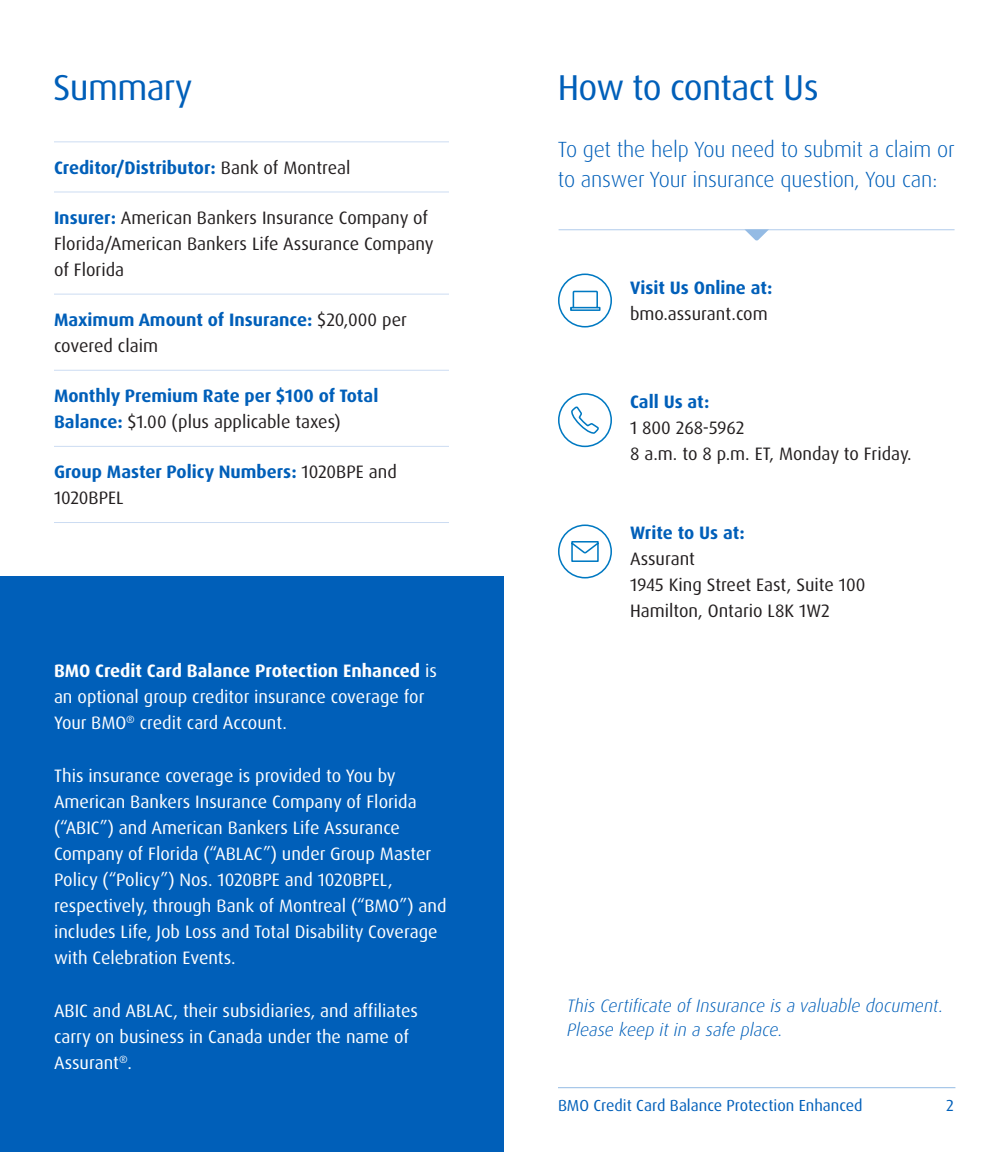
<style>
.page{position:relative;width:1008px;height:1152px;background:#fff}
.page>*{position:absolute;margin:0;border:0;box-sizing:border-box;transform-origin:0 0}
.t1{font:36px "Dax Pro";letter-spacing:-.02em;color:#005fb9}
.t2{font:300 22px/30px "Dax Pro";letter-spacing:-.01em;color:#005fb9}
.t3{font:18px/26px "Dax Pro";color:#fff}
.t4{font:700 18px/26px "Dax Pro";color:#005fb9}
.t5{font:18px/26px "Dax Pro";color:#231f20}
.t6{font:italic 300 18px/24px "Dax Pro";color:#005fb9}
.t7{font:16px "Dax Pro";color:#005fb9}
.s1{font-weight:400;color:#231f20}
.s2{font-weight:700;color:#005fb9}
.s3{font-weight:700}
</style>
<div class="page">
<div style="left:0;top:576px;width:504px;height:576px;background:#005fb9"></div>
<hr style="left:558px;top:1087px;width:397px;height:1px;background:#94bbe4">
<svg style="left:54px;top:142px;width:395px;height:228px"></svg>
<hr style="left:54px;top:191px;width:395px;height:1px;background:#ccdcf2">
<hr style="left:54px;top:370px;width:395px;height:1px;background:#ccdcf2">
<hr style="left:54px;top:446px;width:395px;height:1px;background:#ccdcf2">
<hr style="left:54px;top:294px;width:395px;height:1px;background:#ccdcf2">
<hr style="left:54px;top:522px;width:395px;height:1px;background:#ccdcf2">
<hr style="left:54px;top:141px;width:395px;height:1px;background:#ccdcf2">
<svg style="left:558px;top:393px;width:54px;height:54px"></svg>
<svg style="left:558px;top:274px;width:54px;height:54px"></svg>
<hr style="left:559px;top:229px;width:396px;height:1px;background:#b0cbeb">
<svg style="left:744px;top:229px;width:25px;height:11px"></svg>
<svg style="left:558px;top:525px;width:54px;height:53px"></svg>
<h1 class="t1" style="left:53px;top:65px;width:141px">Summary</h1>
<p class="t4" style="left:54px;top:155px;width:298px">Creditor/Distributor: <span class="s1">Bank of Montreal</span></p>
<p class="t5" style="left:54px;top:205px;width:381px"><span class="s2">Insurer:</span> American Bankers Insurance Company of<br>Florida/American Bankers Life Assurance Company of Florida</p>
<p class="t4" style="left:54px;top:307px;width:354px">Maximum Amount of Insurance: <span class="s1">$20,000 per covered claim</span></p>
<p class="t4" style="left:54px;top:383px;width:326px">Monthly Premium Rate per $100 of Total<br>Balance: <span class="s1">$1.00 (plus applicable taxes)</span></p>
<p class="t4" style="left:54px;top:459px;width:344px">Group Master Policy Numbers: <span class="s1">1020BPE and<br>1020BPEL</span></p>
<p class="t3" style="left:54px;top:658px;width:385px"><span class="s3">BMO Credit Card Balance Protection Enhanced</span> is an optional group creditor insurance coverage for<br>Your BMO<sup>®</sup> credit card Account.</p>
<p class="t3" style="left:54px;top:763px;width:394px">This insurance coverage is provided to You by American Bankers Insurance Company of Florida (“ABIC”) and American Bankers Life Assurance Company of Florida (“ABLAC”) under Group Master Policy (“Policy”) Nos. 1020BPE and 1020BPEL, respectively, through Bank of Montreal (“BMO”) and includes Life, Job Loss and Total Disability Coverage with Celebration Events.</p>
<p class="t3" style="left:54px;top:998px;width:366px">ABIC and ABLAC, their subsidiaries, and affiliates carry on business in Canada under the name of<br>Assurant<sup>®</sup>.</p>
<h1 class="t1" style="left:558px;top:65px;width:262px">How to contact Us</h1>
<p class="t2" style="left:558px;top:135px;width:398px">To get the help You need to submit a claim or to answer Your insurance question, You can:</p>
<p class="t4" style="left:630px;top:275px;width:144px">Visit Us Online at:</p>
<p class="t5" style="left:630px;top:301px;width:139px">bmo.assurant.com</p>
<p class="t5" style="left:630px;top:389px;width:116px"><span class="s2">Call Us at:<br></span>1 800 268-5962</p>
<p class="t5" style="left:630px;top:441px;width:283px">8 a.m. to 8 p.m. ET, Monday to Friday.</p>
<p class="t4" style="left:630px;top:520px;width:116px">Write to Us at:</p>
<p class="t5" style="left:630px;top:546px;width:67px">Assurant</p>
<p class="t5" style="left:630px;top:572px;width:237px">1945 King Street East, Suite 100</p>
<p class="t5" style="left:630px;top:598px;width:201px">Hamilton, Ontario L8K 1W2</p>
<p class="t6" style="left:567px;top:994px;width:378px">This Certificate of Insurance is a valuable document.<br>Please keep it in a safe place.</p>
<p class="t7" style="left:558px;top:1095px;width:306px">BMO Credit Card Balance Protection Enhanced</p>
<p class="t7" style="left:946px;top:1095px;width:9px">2</p>
</div>
